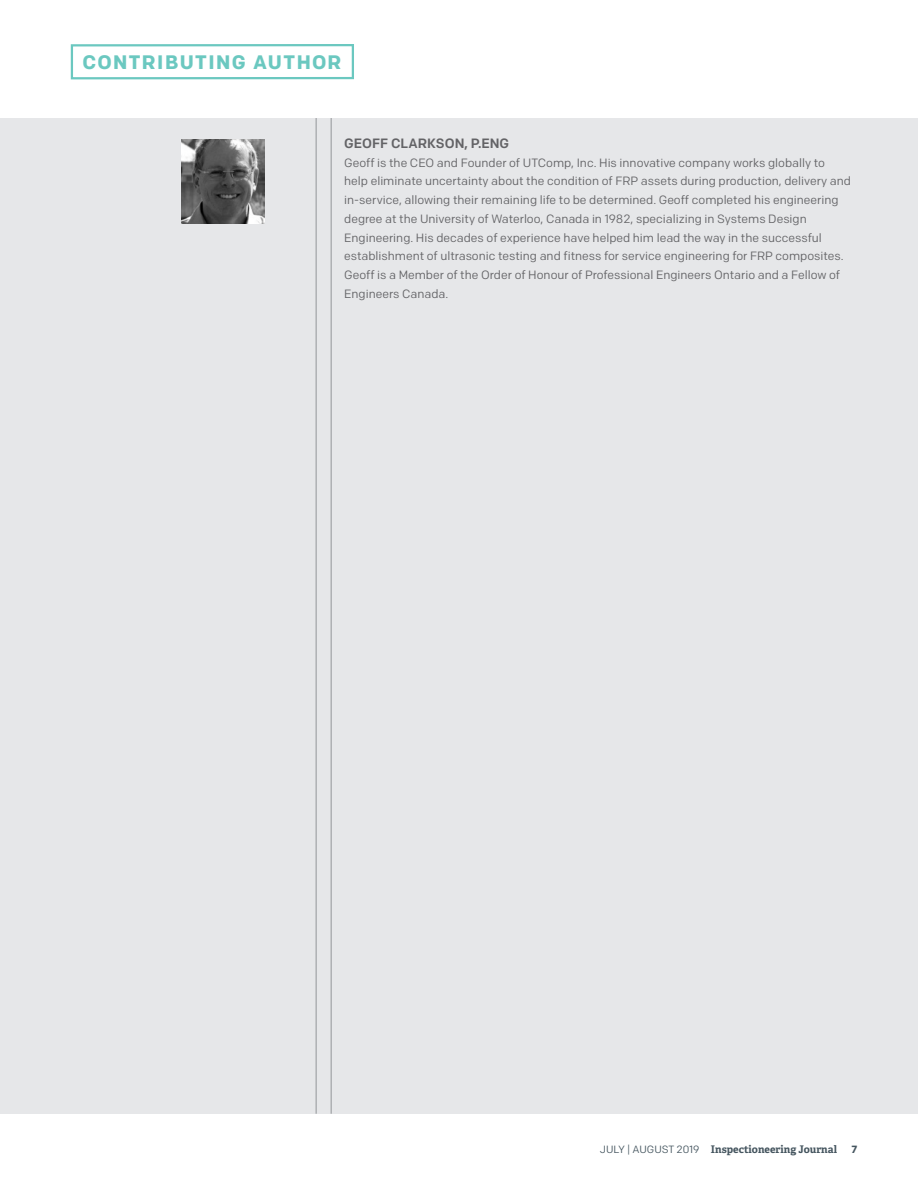
<style>
.page{position:relative;width:918px;height:1188px;background:#fff}
.page>*{position:absolute;margin:0;border:0;box-sizing:border-box;transform-origin:0 0}
.Page_section{font:700 19.5px "Colfax";letter-spacing:.07em;color:#6bc8c0}
.Author_Bio__Contribu{font:500 13.5px "Colfax";color:#636366}
.Author_Bio__Contribu-2{font:12px/18.8px "Colfax";color:#636366}
.t1{font:700 10.5px "Adelle";color:#45555f}
.t2{font:700 10.5px "Colfax";color:#45555f}
.s1{font-family:"Colfax";font-weight:400}
</style>
<div class="page">
<div style="left:0;top:118px;width:918px;height:996px;background:#e6e7e9"></div>
<hr style="left:316px;top:118px;width:1px;height:996px;background:#939598">
<hr style="left:331px;top:118px;width:1px;height:996px;background:#939598">
<img style="left:181px;top:139px;width:83px;height:84px">
<div style="left:71px;top:44px;width:283px;height:35px;border:2px solid #6bc8c0"></div>
<p class="Page_section" style="left:83px;top:50px;width:260px">CONTRIBUTING AUTHOR</p>
<p class="Author_Bio__Contribu" style="left:344px;top:135px;width:167px">GEOFF CLARKSON, P.ENG</p>
<p class="Author_Bio__Contribu-2" style="left:344px;top:153px;width:508px">Geoff is the CEO and Founder of UTComp, Inc. His innovative company works globally to help eliminate uncertainty about the condition of FRP assets during production, delivery and in-service, allowing their remaining life to be determined. Geoff completed his engineering degree at the University of Waterloo, Canada in 1982, specializing in Systems Design Engineering. His decades of experience have helped him lead the way in the successful establishment of ultrasonic testing and fitness for service engineering for FRP composites.<br>Geoff is a Member of the Order of Honour of Professional Engineers Ontario and a Fellow of Engineers Canada.</p>
<p class="t1" style="left:600px;top:1143px;width:239px"><span class="s1">JULY | AUGUST 2019</span> Inspectioneering Journal</p>
<p class="t2" style="left:851px;top:1143px;width:7px">7</p>
</div>
